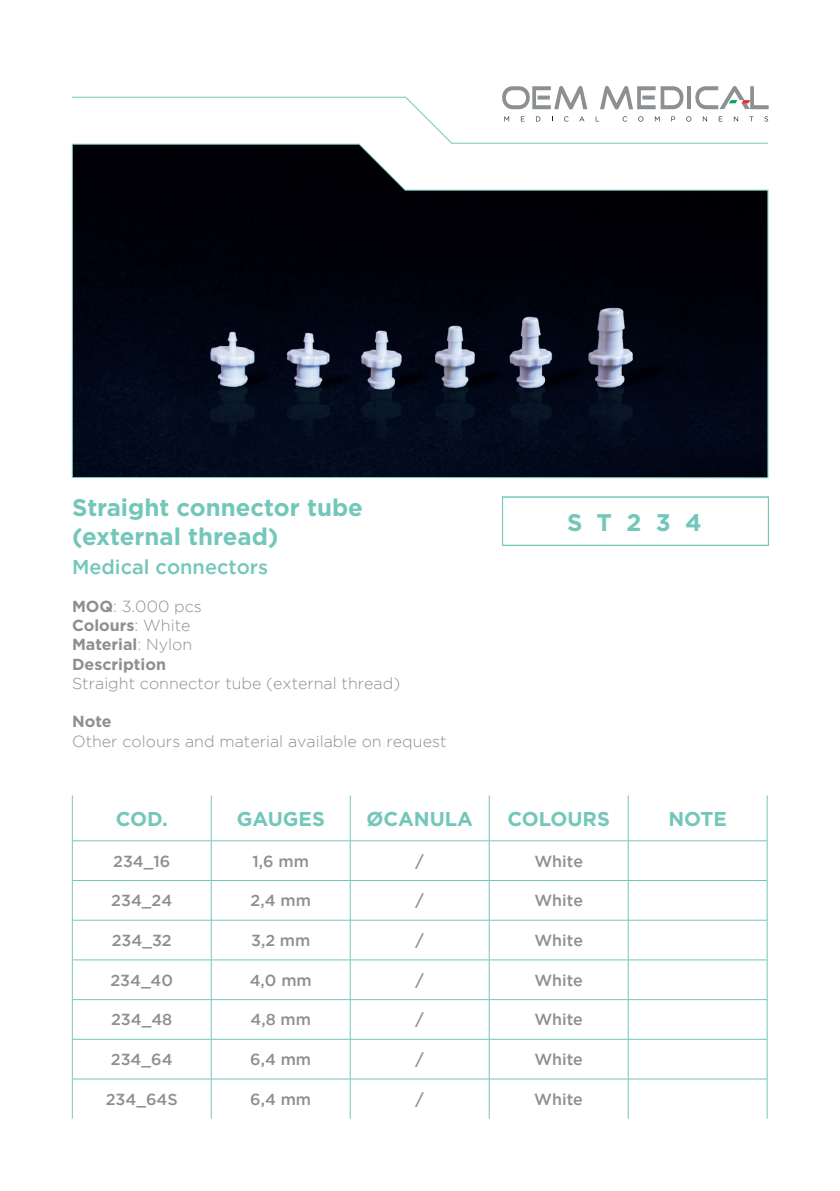
<style>
.page{position:relative;width:840px;height:1191px;background:#fff}
.page>*{position:absolute;margin:0;border:0;box-sizing:border-box;transform-origin:0 0}
.t1{font:700 24px/28.8px "Gotham";color:#73c7ba}
.t2{font:700 20px "Gotham";color:#73c7ba}
.t3{font:500 20px "Gotham";color:#73c7ba}
.t4{font:500 16px "Gotham";color:#8c9092}
.t5{font:300 16px "Gotham";color:#8c9092}
.t6{font:700 16px/19.2px "Gotham";color:#8c9092}
.s1{font-weight:300}
</style>
<div class="page">
<svg style="left:72px;top:86px;width:696px;height:58px"></svg>
<div style="left:502px;top:497px;width:266px;height:48px;border:1px solid #73c7ba"></div>
<hr style="left:72px;top:795px;width:1px;height:45px;background:#73c7ba">
<hr style="left:211px;top:795px;width:1px;height:45px;background:#73c7ba">
<hr style="left:350px;top:795px;width:1px;height:45px;background:#73c7ba">
<hr style="left:488px;top:795px;width:1px;height:45px;background:#73c7ba">
<hr style="left:627px;top:795px;width:1px;height:45px;background:#73c7ba">
<hr style="left:766px;top:795px;width:1px;height:45px;background:#73c7ba">
<hr style="left:72px;top:840px;width:139px;height:1px;background:#73c7ba">
<hr style="left:72px;top:841px;width:1px;height:39px;background:#73c7ba">
<hr style="left:211px;top:840px;width:139px;height:1px;background:#73c7ba">
<hr style="left:211px;top:841px;width:1px;height:39px;background:#73c7ba">
<hr style="left:350px;top:840px;width:139px;height:1px;background:#73c7ba">
<hr style="left:350px;top:841px;width:1px;height:39px;background:#73c7ba">
<hr style="left:489px;top:840px;width:138px;height:1px;background:#73c7ba">
<hr style="left:488px;top:841px;width:1px;height:39px;background:#73c7ba">
<hr style="left:627px;top:840px;width:140px;height:1px;background:#73c7ba">
<hr style="left:627px;top:841px;width:1px;height:39px;background:#73c7ba">
<hr style="left:766px;top:841px;width:1px;height:39px;background:#73c7ba">
<hr style="left:72px;top:880px;width:139px;height:1px;background:#73c7ba">
<hr style="left:72px;top:880px;width:1px;height:40px;background:#73c7ba">
<hr style="left:211px;top:880px;width:139px;height:1px;background:#73c7ba">
<hr style="left:211px;top:880px;width:1px;height:40px;background:#73c7ba">
<hr style="left:350px;top:880px;width:139px;height:1px;background:#73c7ba">
<hr style="left:350px;top:880px;width:1px;height:40px;background:#73c7ba">
<hr style="left:489px;top:880px;width:138px;height:1px;background:#73c7ba">
<hr style="left:488px;top:880px;width:1px;height:40px;background:#73c7ba">
<hr style="left:627px;top:880px;width:140px;height:1px;background:#73c7ba">
<hr style="left:627px;top:880px;width:1px;height:40px;background:#73c7ba">
<hr style="left:766px;top:880px;width:1px;height:40px;background:#73c7ba">
<hr style="left:72px;top:920px;width:139px;height:1px;background:#73c7ba">
<hr style="left:72px;top:920px;width:1px;height:39px;background:#73c7ba">
<hr style="left:211px;top:920px;width:139px;height:1px;background:#73c7ba">
<hr style="left:211px;top:920px;width:1px;height:39px;background:#73c7ba">
<hr style="left:350px;top:920px;width:139px;height:1px;background:#73c7ba">
<hr style="left:350px;top:920px;width:1px;height:39px;background:#73c7ba">
<hr style="left:489px;top:920px;width:138px;height:1px;background:#73c7ba">
<hr style="left:488px;top:920px;width:1px;height:39px;background:#73c7ba">
<hr style="left:627px;top:920px;width:140px;height:1px;background:#73c7ba">
<hr style="left:627px;top:920px;width:1px;height:39px;background:#73c7ba">
<hr style="left:766px;top:920px;width:1px;height:39px;background:#73c7ba">
<hr style="left:72px;top:959px;width:139px;height:1px;background:#73c7ba">
<hr style="left:72px;top:960px;width:1px;height:39px;background:#73c7ba">
<hr style="left:211px;top:959px;width:139px;height:1px;background:#73c7ba">
<hr style="left:211px;top:960px;width:1px;height:39px;background:#73c7ba">
<hr style="left:350px;top:959px;width:139px;height:1px;background:#73c7ba">
<hr style="left:350px;top:960px;width:1px;height:39px;background:#73c7ba">
<hr style="left:489px;top:959px;width:138px;height:1px;background:#73c7ba">
<hr style="left:488px;top:960px;width:1px;height:39px;background:#73c7ba">
<hr style="left:627px;top:959px;width:140px;height:1px;background:#73c7ba">
<hr style="left:627px;top:960px;width:1px;height:39px;background:#73c7ba">
<hr style="left:766px;top:960px;width:1px;height:39px;background:#73c7ba">
<hr style="left:72px;top:999px;width:139px;height:1px;background:#73c7ba">
<hr style="left:72px;top:999px;width:1px;height:40px;background:#73c7ba">
<hr style="left:211px;top:999px;width:139px;height:1px;background:#73c7ba">
<hr style="left:211px;top:999px;width:1px;height:40px;background:#73c7ba">
<hr style="left:350px;top:999px;width:139px;height:1px;background:#73c7ba">
<hr style="left:350px;top:999px;width:1px;height:40px;background:#73c7ba">
<hr style="left:489px;top:999px;width:138px;height:1px;background:#73c7ba">
<hr style="left:488px;top:999px;width:1px;height:40px;background:#73c7ba">
<hr style="left:627px;top:999px;width:140px;height:1px;background:#73c7ba">
<hr style="left:627px;top:999px;width:1px;height:40px;background:#73c7ba">
<hr style="left:766px;top:999px;width:1px;height:40px;background:#73c7ba">
<hr style="left:72px;top:1039px;width:139px;height:1px;background:#73c7ba">
<hr style="left:72px;top:1039px;width:1px;height:39px;background:#73c7ba">
<hr style="left:211px;top:1039px;width:139px;height:1px;background:#73c7ba">
<hr style="left:211px;top:1039px;width:1px;height:39px;background:#73c7ba">
<hr style="left:350px;top:1039px;width:139px;height:1px;background:#73c7ba">
<hr style="left:350px;top:1039px;width:1px;height:39px;background:#73c7ba">
<hr style="left:489px;top:1039px;width:138px;height:1px;background:#73c7ba">
<hr style="left:488px;top:1039px;width:1px;height:39px;background:#73c7ba">
<hr style="left:627px;top:1039px;width:140px;height:1px;background:#73c7ba">
<hr style="left:627px;top:1039px;width:1px;height:39px;background:#73c7ba">
<hr style="left:766px;top:1039px;width:1px;height:39px;background:#73c7ba">
<hr style="left:72px;top:1078px;width:139px;height:1px;background:#73c7ba">
<hr style="left:72px;top:1079px;width:1px;height:39px;background:#73c7ba">
<hr style="left:211px;top:1078px;width:139px;height:1px;background:#73c7ba">
<hr style="left:211px;top:1079px;width:1px;height:39px;background:#73c7ba">
<hr style="left:350px;top:1078px;width:139px;height:1px;background:#73c7ba">
<hr style="left:350px;top:1079px;width:1px;height:39px;background:#73c7ba">
<hr style="left:489px;top:1078px;width:138px;height:1px;background:#73c7ba">
<hr style="left:488px;top:1079px;width:1px;height:39px;background:#73c7ba">
<hr style="left:627px;top:1078px;width:140px;height:1px;background:#73c7ba">
<hr style="left:627px;top:1079px;width:1px;height:39px;background:#73c7ba">
<hr style="left:766px;top:1079px;width:1px;height:39px;background:#73c7ba">
<svg style="left:72px;top:144px;width:696px;height:334px;background:#232d37"></svg>
<h1 class="t1" style="left:72px;top:493px;width:292px">Straight connector tube (external thread)</h1>
<p class="t3" style="left:72px;top:555px;width:197px">Medical connectors</p>
<p class="t6" style="left:72px;top:596px;width:131px">MOQ<span class="s1">: 3.000 pcs<br></span>Colours<span class="s1">: White<br></span>Material<span class="s1">: Nylon<br></span>Description</p>
<p class="t5" style="left:72px;top:674px;width:329px">Straight connector tube (external thread)</p>
<p class="t6" style="left:72px;top:712px;width:41px">Note</p>
<p class="t5" style="left:72px;top:732px;width:375px">Other colours and material available on request</p>
<h1 class="t1" style="left:567px;top:507px;width:136px">ST234</h1>
<p class="t2" style="left:116px;top:805px;width:53px">COD.</p>
<p class="t2" style="left:236px;top:805px;width:89px">GAUGES</p>
<p class="t2" style="left:366px;top:805px;width:108px">ØCANULA</p>
<p class="t2" style="left:507px;top:805px;width:104px">COLOURS</p>
<p class="t2" style="left:668px;top:805px;width:60px">NOTE</p>
<p class="t4" style="left:113px;top:851px;width:59px">234_16</p>
<p class="t4" style="left:252px;top:851px;width:58px">1,6 mm</p>
<p class="t4" style="left:415px;top:851px;width:10px">/</p>
<p class="t4" style="left:534px;top:851px;width:50px">White</p>
<p class="t4" style="left:111px;top:891px;width:62px">234_24</p>
<p class="t4" style="left:250px;top:891px;width:62px">2,4 mm</p>
<p class="t4" style="left:415px;top:891px;width:10px">/</p>
<p class="t4" style="left:534px;top:891px;width:50px">White</p>
<p class="t4" style="left:112px;top:931px;width:61px">234_32</p>
<p class="t4" style="left:251px;top:931px;width:61px">3,2 mm</p>
<p class="t4" style="left:415px;top:931px;width:10px">/</p>
<p class="t4" style="left:534px;top:931px;width:50px">White</p>
<p class="t4" style="left:110px;top:970px;width:64px">234_40</p>
<p class="t4" style="left:249px;top:970px;width:63px">4,0 mm</p>
<p class="t4" style="left:415px;top:970px;width:10px">/</p>
<p class="t4" style="left:534px;top:970px;width:50px">White</p>
<p class="t4" style="left:111px;top:1010px;width:63px">234_48</p>
<p class="t4" style="left:250px;top:1010px;width:62px">4,8 mm</p>
<p class="t4" style="left:415px;top:1010px;width:10px">/</p>
<p class="t4" style="left:534px;top:1010px;width:50px">White</p>
<p class="t4" style="left:111px;top:1050px;width:63px">234_64</p>
<p class="t4" style="left:250px;top:1050px;width:62px">6,4 mm</p>
<p class="t4" style="left:415px;top:1050px;width:10px">/</p>
<p class="t4" style="left:534px;top:1050px;width:50px">White</p>
<p class="t4" style="left:106px;top:1090px;width:73px">234_64S</p>
<p class="t4" style="left:250px;top:1090px;width:62px">6,4 mm</p>
<p class="t4" style="left:415px;top:1090px;width:10px">/</p>
<p class="t4" style="left:534px;top:1090px;width:50px">White</p>
</div>
